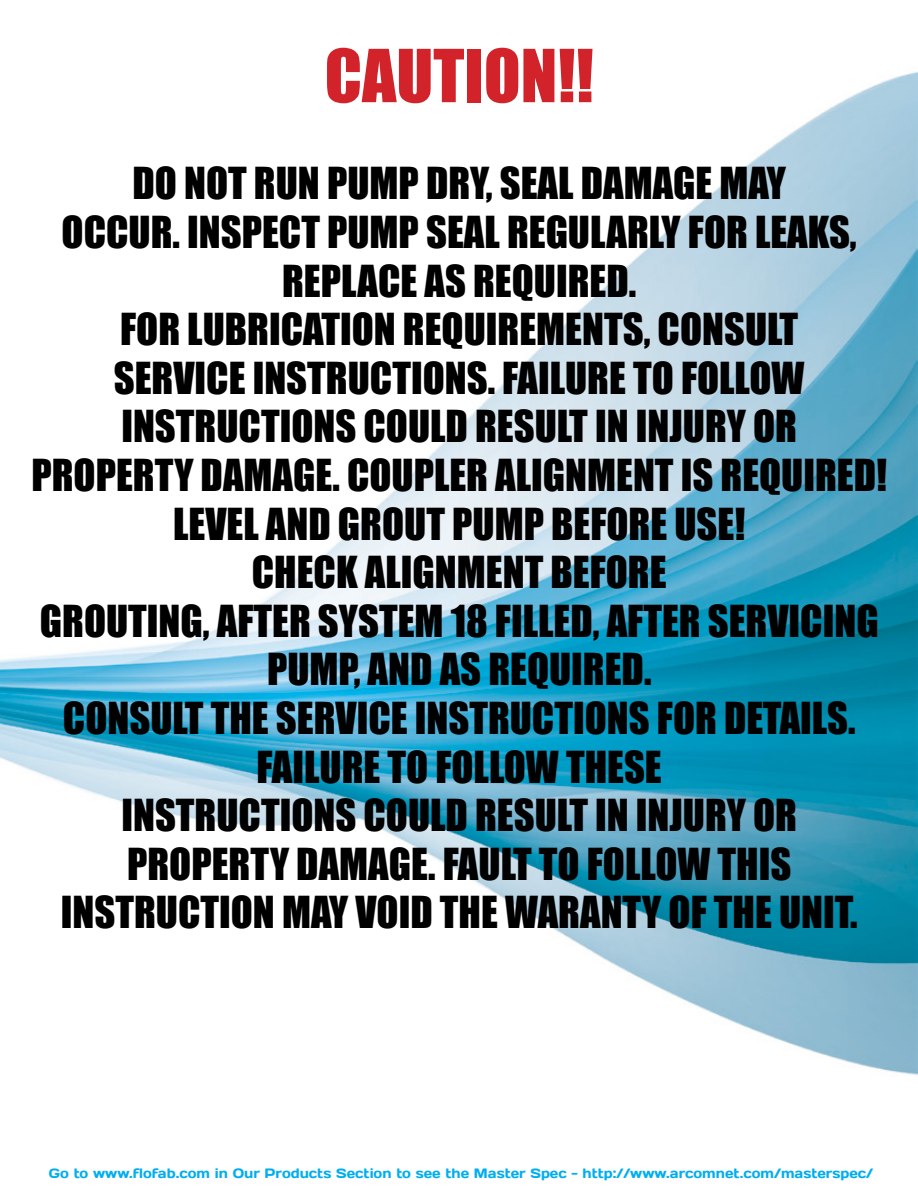
<style>
.page{position:relative;width:918px;height:1188px;background:#fff}
.page>*{position:absolute;margin:0;border:0;box-sizing:border-box;transform-origin:0 0}
.t1{font:67.5px "Impact";color:#d2232a}
.t2{font:40.5px/48.6px "Impact";color:#000;text-align:center}
.t3{font:13.5px "Days";color:#00aeef}
</style>
<div class="page">
<img style="left:0;top:72px;width:918px;height:1003px">
<h1 class="t1" style="left:325px;top:23px;width:271px">CAUTION!!</h1>
<p class="t2" style="left:31px;top:158px;width:857px">DO NOT RUN PUMP DRY, SEAL DAMAGE MAY<br>OCCUR. INSPECT PUMP SEAL REGULARLY FOR LEAKS, REPLACE AS REQUIRED.<br>FOR LUBRICATION REQUIREMENTS, CONSULT<br>SERVICE INSTRUCTIONS. FAILURE TO FOLLOW INSTRUCTIONS COULD RESULT IN INJURY OR<br>PROPERTY DAMAGE. COUPLER ALIGNMENT IS REQUIRED!<br>LEVEL AND GROUT PUMP BEFORE USE!<br>CHECK ALIGNMENT BEFORE<br>GROUTING, AFTER SYSTEM 18 FILLED, AFTER SERVICING PUMP, AND AS REQUIRED.<br>CONSULT THE SERVICE INSTRUCTIONS FOR DETAILS.<br>FAILURE TO FOLLOW THESE<br>INSTRUCTIONS COULD RESULT IN INJURY OR<br>PROPERTY DAMAGE. FAULT TO FOLLOW THIS INSTRUCTION MAY VOID THE WARANTY OF THE UNIT.</p>
<p class="t3" style="left:49px;top:1165px;width:826px">Go to www.flofab.com in Our Products Section to see the Master Spec - http://www.arcomnet.com/masterspec/</p>
</div>
